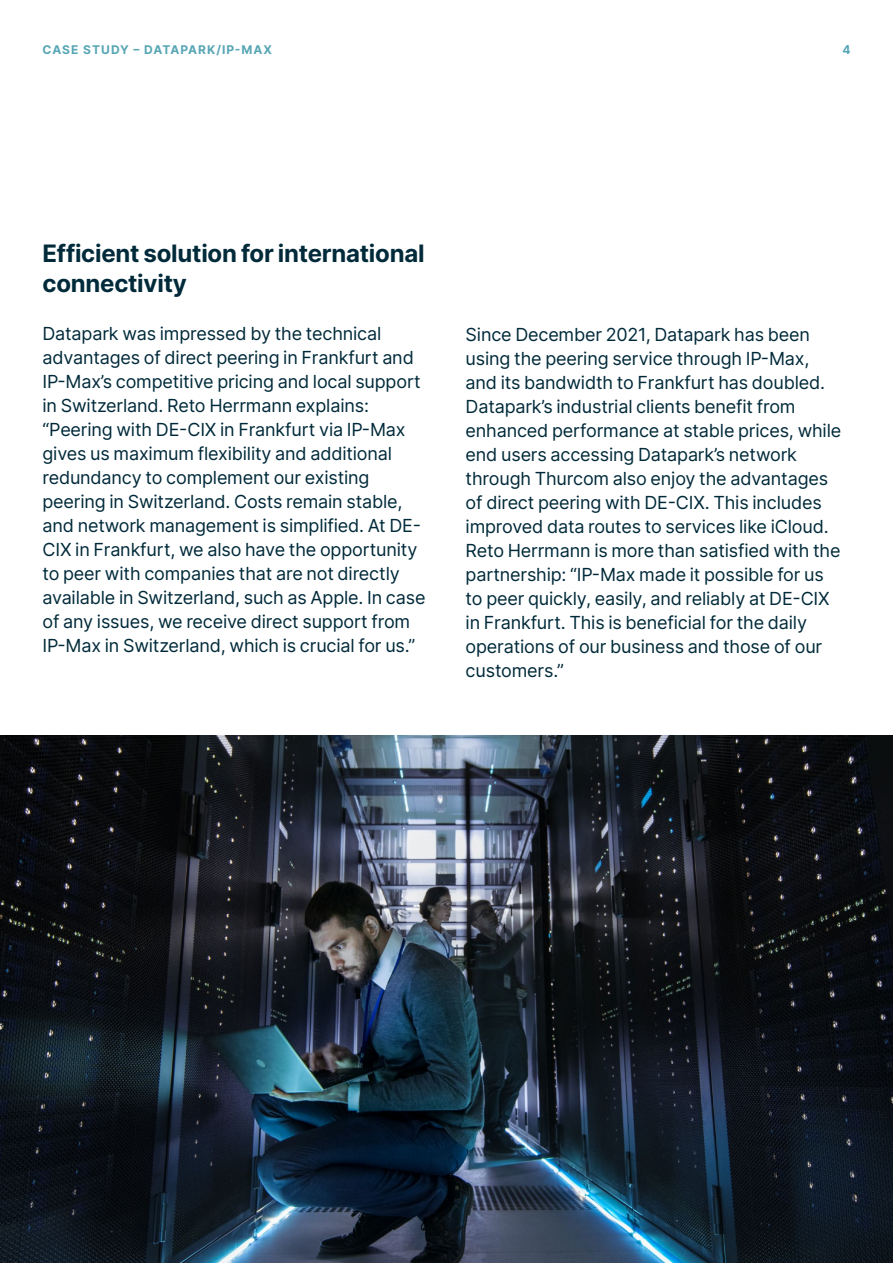
<style>
.page{position:relative;width:893px;height:1263px;background:#fff}
.page>*{position:absolute;margin:0;border:0;box-sizing:border-box;transform-origin:0 0}
.t1{font:700 24px/30px "Inter";letter-spacing:-.01em;color:#002a3a}
.t2{font:18px/24px "Inter";letter-spacing:-.01em;color:#002a3a}
.t3{font:700 12px "Inter";letter-spacing:.085em;color:#57a6b5}
</style>
<div class="page">
<img style="left:0;top:735px;width:893px;height:528px">
<p class="t3" style="left:43px;top:41px;width:231px">CASE STUDY – DATAPARK/IP-MAX</p>
<p class="t3" style="left:842px;top:41px;width:10px">4</p>
<h1 class="t1" style="left:43px;top:238px;width:384px">Efficient solution for international connectivity</h1>
<p class="t2" style="left:43px;top:321px;width:384px">Datapark was impressed by the technical advantages of direct peering in Frankfurt and IP-Max’s competitive pricing and local support in Switzerland. Reto Herrmann explains: “Peering with DE-CIX in Frankfurt via IP-Max gives us maximum flexibility and additional redundancy to complement our existing peering in Switzerland. Costs remain stable, and network management is simplified. At DE-CIX in Frankfurt, we also have the opportunity to peer with companies that are not directly available in Switzerland, such as Apple. In case of any issues, we receive direct support from IP-Max in Switzerland, which is crucial for us.”</p>
<p class="t2" style="left:466px;top:322px;width:377px">Since December 2021, Datapark has been using the peering service through IP-Max, and its bandwidth to Frankfurt has doubled.<br>Datapark’s industrial clients benefit from enhanced performance at stable prices, while end users accessing Datapark’s network through Thurcom also enjoy the advantages of direct peering with DE-CIX. This includes improved data routes to services like iCloud.<br>Reto Herrmann is more than satisfied with the partnership: “IP-Max made it possible for us to peer quickly, easily, and reliably at DE-CIX in Frankfurt. This is beneficial for the daily operations of our business and those of our customers.”</p>
</div>
